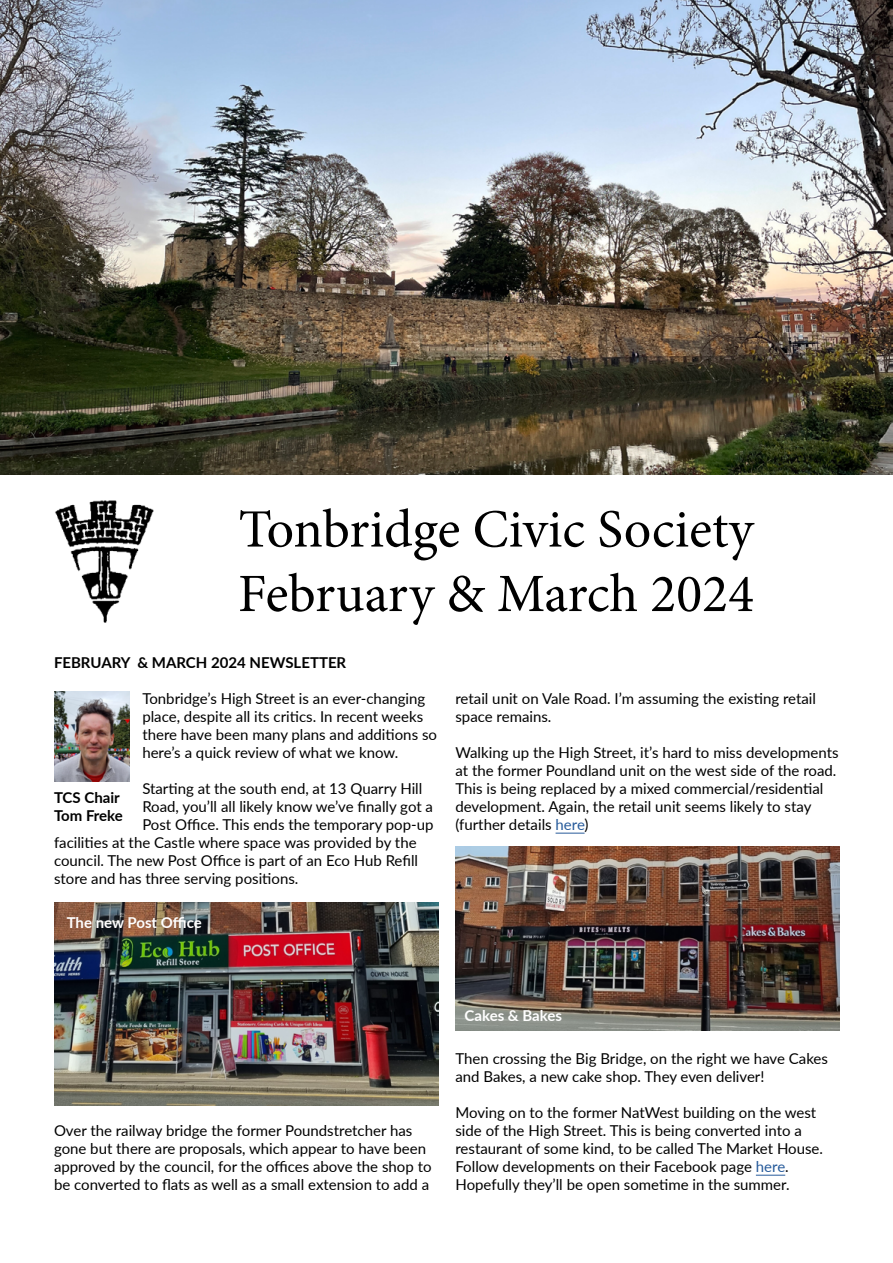
<style>
.page{position:relative;width:893px;height:1263px;background:#fff}
.page>*{position:absolute;margin:0;border:0;box-sizing:border-box;transform-origin:0 0}
.t1{font:54px/64.5px "Minion Pro";color:#000}
.t2{font:15px/18px "Lato";color:#000}
.t3{font:700 15px/18px "Lato";color:#000}
.t4{font:700 15px "Lato";color:#fff}
.s1{color:#275b9b}
</style>
<div class="page">
<img style="left:0;top:0;width:893px;height:474px">
<img style="left:55px;top:500px;width:99px;height:123px">
<svg style="left:556px;top:833px;width:29px;height:1px"></svg>
<svg style="left:756px;top:1175px;width:29px;height:1px"></svg>
<img style="left:54px;top:691px;width:76px;height:91px">
<img style="left:455px;top:846px;width:384px;height:185px">
<img style="left:54px;top:902px;width:384px;height:204px">
<h1 class="t1" style="left:238px;top:497px;width:518px">Tonbridge Civic Society<br>February &amp; March 2024</h1>
<p class="t3" style="left:54px;top:653px;width:294px">FEBRUARY &amp; MARCH 2024 NEWSLETTER</p>
<p class="t2" style="left:142px;top:689px;width:296px">Tonbridge’s High Street is an ever-changing place, despite all its critics. In recent weeks there have been many plans and additions so here’s a quick review of what we know.</p>
<p class="t2" style="left:142px;top:779px;width:281px">Starting at the south end, at 13 Quarry Hill</p>
<p class="t2" style="left:142px;top:797px;width:292px">Road, you’ll all likely know we’ve finally got a</p>
<p class="t2" style="left:142px;top:815px;width:293px">Post Office. This ends the temporary pop-up</p>
<p class="t2" style="left:54px;top:833px;width:364px">facilities at the Castle where space was provided by the</p>
<p class="t2" style="left:54px;top:851px;width:366px">council. The new Post Office is part of an Eco Hub Refill</p>
<p class="t2" style="left:54px;top:869px;width:246px">store and has three serving positions.</p>
<p class="t3" style="left:54px;top:788px;width:70px">TCS Chair<br>Tom Freke</p>
<p class="t4" style="left:67px;top:911px;width:137px">The new Post Office</p>
<p class="t2" style="left:455px;top:688px;width:362px">retail unit on Vale Road. I’m assuming the existing retail space remains.</p>
<p class="t2" style="left:455px;top:742px;width:385px">Walking up the High Street, it’s hard to miss developments at the former Poundland unit on the west side of the road.<br>This is being replaced by a mixed commercial/residential development. Again, the retail unit seems likely to stay (further details <span class="s1">here</span>)</p>
<p class="t2" style="left:54px;top:1121px;width:379px">Over the railway bridge the former Poundstretcher has gone but there are proposals, which appear to have been approved by the council, for the offices above the shop to be converted to flats as well as a small extension to add a</p>
<p class="t4" style="left:465px;top:1004px;width:99px">Cakes &amp; Bakes</p>
<p class="t2" style="left:455px;top:1048px;width:374px">Then crossing the Big Bridge, on the right we have Cakes and Bakes, a new cake shop. They even deliver!</p>
<p class="t2" style="left:455px;top:1102px;width:369px">Moving on to the former NatWest building on the west side of the High Street. This is being converted into a restaurant of some kind, to be called The Market House.<br>Follow developments on their Facebook page <span class="s1">here</span>.<br>Hopefully they’ll be open sometime in the summer.</p>
</div>
